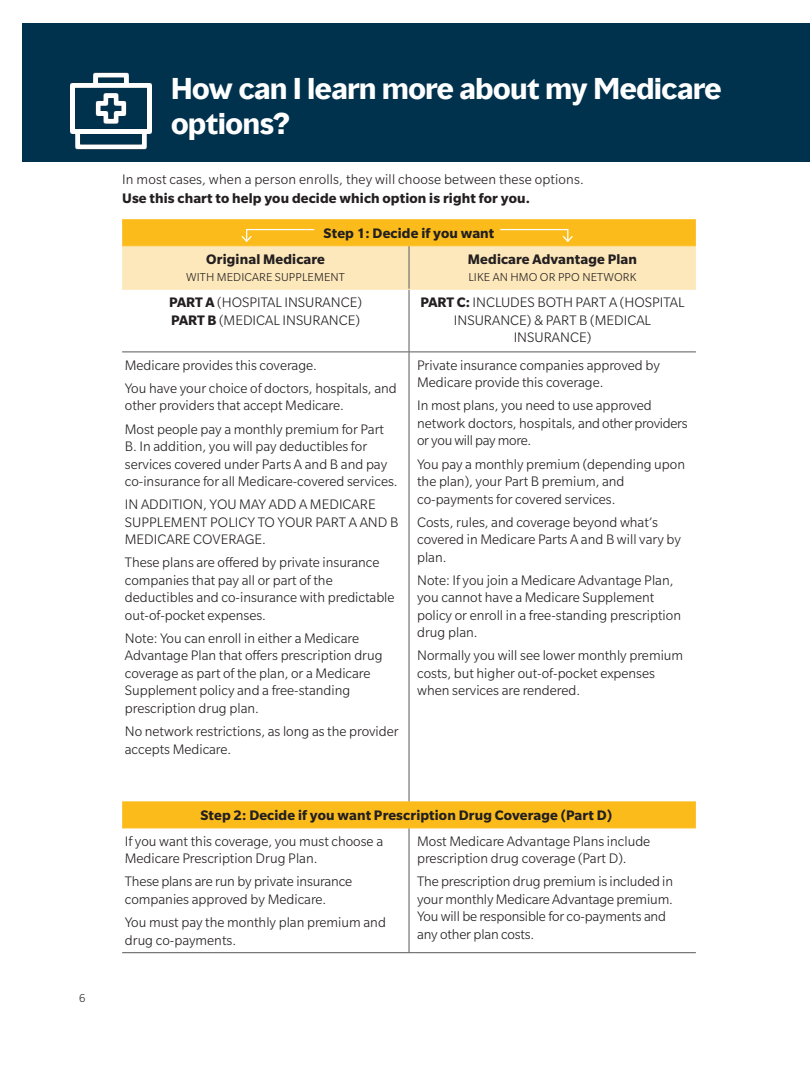
<style>
.page{position:relative;width:810px;height:1080px;background:#fff}
.page>*{position:absolute;margin:0;border:0;box-sizing:border-box;transform-origin:0 0}
.BODY{font:700 27.5px/35px "MMC Display";letter-spacing:-.01em;color:#fff}
.BODY-2{font:300 15px/17.5px "Slate Pro";color:#231f20}
.BODY-3{font:700 15px "Slate Pro";letter-spacing:.01em;color:#231f20}
.BODY-4{font:300 12.5px "Slate Pro";letter-spacing:.01em;color:#231f20}
.s1{font-weight:700}
</style>
<div class="page">
<div style="left:22px;top:23px;width:788px;height:139px;background:#00324e"></div>
<svg style="left:122px;top:220px;width:574px;height:608px"></svg>
<hr style="left:409px;top:290px;width:1px;height:62px;background:#57585a">
<hr style="left:409px;top:352px;width:1px;height:450px;background:#57585a">
<hr style="left:409px;top:828px;width:1px;height:124px;background:#57585a">
<hr style="left:122px;top:952px;width:287px;height:1px;background:#57585a">
<hr style="left:409px;top:952px;width:287px;height:1px;background:#57585a">
<hr style="left:122px;top:289px;width:287px;height:1px;background:#fde8bb">
<hr style="left:409px;top:289px;width:287px;height:1px;background:#fde8bb">
<hr style="left:122px;top:802px;width:287px;height:1px;background:#fbbc1b">
<hr style="left:409px;top:802px;width:287px;height:1px;background:#fbbc1b">
<hr style="left:122px;top:828px;width:287px;height:1px;background:#fbbc1b">
<hr style="left:409px;top:828px;width:287px;height:1px;background:#fbbc1b">
<hr style="left:122px;top:219px;width:287px;height:1px;background:#fbbc1b">
<hr style="left:409px;top:219px;width:287px;height:1px;background:#fbbc1b">
<hr style="left:122px;top:352px;width:287px;height:1px;background:#57585a">
<hr style="left:409px;top:352px;width:287px;height:1px;background:#57585a">
<svg style="left:122px;top:228px;width:574px;height:61px;background:#fcdb8c"></svg>
<img style="left:70px;top:72px;width:81px;height:78px">
<p class="BODY-4" style="left:79px;top:992px;width:8px">6</p>
<p class="BODY" style="left:171px;top:71px;width:552px">How can I learn more about my Medicare options?</p>
<p class="BODY-2" style="left:122px;top:170px;width:463px;line-height:18.8px">In most cases, when a person enrolls, they will choose between these options.<br><span class="s1">Use this chart to help you decide which option is right for you.</span></p>
<p class="BODY-3" style="left:324px;top:225px;width:172px">Step 1: Decide if you want</p>
<p class="BODY-3" style="left:206px;top:251px;width:120px">Original Medicare</p>
<p class="BODY-4" style="left:186px;top:271px;width:160px">WITH MEDICARE SUPPLEMENT</p>
<p class="BODY-3" style="left:468px;top:251px;width:171px">Medicare Advantage Plan</p>
<p class="BODY-4" style="left:468px;top:271px;width:170px">LIKE AN HMO OR PPO NETWORK</p>
<p class="BODY-2" style="left:169px;top:294px;width:194px"><span class="s1">PART A</span> (HOSPITAL INSURANCE)</p>
<p class="BODY-2" style="left:171px;top:311px;width:190px"><span class="s1">PART B</span> (MEDICAL INSURANCE)</p>
<p class="BODY-2" style="left:125px;top:356px;width:194px">Medicare provides this coverage.</p>
<p class="BODY-2" style="left:125px;top:379px;width:273px">You have your choice of doctors, hospitals, and other providers that accept Medicare.</p>
<p class="BODY-2" style="left:125px;top:420px;width:274px">Most people pay a monthly premium for Part B. In addition, you will pay deductibles for services covered under Parts A and B and pay co-insurance for all Medicare-covered services.</p>
<p class="BODY-2" style="left:125px;top:496px;width:275px">IN ADDITION, YOU MAY ADD A MEDICARE<br>SUPPLEMENT POLICY TO YOUR PART A AND B<br>MEDICARE COVERAGE.</p>
<p class="BODY-2" style="left:125px;top:554px;width:271px">These plans are offered by private insurance companies that pay all or part of the deductibles and co-insurance with predictable out-of-pocket expenses.</p>
<p class="BODY-2" style="left:125px;top:629px;width:259px">Note: You can enroll in either a Medicare Advantage Plan that offers prescription drug coverage as part of the plan, or a Medicare Supplement policy and a free-standing prescription drug plan.</p>
<p class="BODY-2" style="left:125px;top:723px;width:275px">No network restrictions, as long as the provider accepts Medicare.</p>
<p class="BODY-2" style="left:420px;top:294px;width:265px;text-align:center"><span class="s1">PART C:</span> INCLUDES BOTH PART A (HOSPITAL<br>INSURANCE) &amp; PART B (MEDICAL<br>INSURANCE)</p>
<p class="BODY-2" style="left:417px;top:356px;width:244px">Private insurance companies approved by<br>Medicare provide this coverage.</p>
<p class="BODY-2" style="left:417px;top:397px;width:272px">In most plans, you need to use approved network doctors, hospitals, and other providers or you will pay more.</p>
<p class="BODY-2" style="left:417px;top:455px;width:270px">You pay a monthly premium (depending upon the plan), your Part B premium, and co-payments for covered services.</p>
<p class="BODY-2" style="left:417px;top:513px;width:265px">Costs, rules, and coverage beyond what’s covered in Medicare Parts A and B will vary by plan.</p>
<p class="BODY-2" style="left:417px;top:571px;width:266px">Note: If you join a Medicare Advantage Plan, you cannot have a Medicare Supplement policy or enroll in a free-standing prescription drug plan.</p>
<p class="BODY-2" style="left:417px;top:647px;width:268px">Normally you will see lower monthly premium costs, but higher out-of-pocket expenses when services are rendered.</p>
<p class="BODY-3" style="left:200px;top:807px;width:413px">Step 2: Decide if you want Prescription Drug Coverage (Part D)</p>
<p class="BODY-2" style="left:125px;top:832px;width:260px">If you want this coverage, you must choose a<br>Medicare Prescription Drug Plan.</p>
<p class="BODY-2" style="left:125px;top:873px;width:229px">These plans are run by private insurance companies approved by Medicare.</p>
<p class="BODY-2" style="left:125px;top:914px;width:263px">You must pay the monthly plan premium and drug co-payments.</p>
<p class="BODY-2" style="left:417px;top:832px;width:235px">Most Medicare Advantage Plans include prescription drug coverage (Part D).</p>
<p class="BODY-2" style="left:417px;top:873px;width:258px">The prescription drug premium is included in your monthly Medicare Advantage premium.<br>You will be responsible for co-payments and any other plan costs.</p>
</div>
